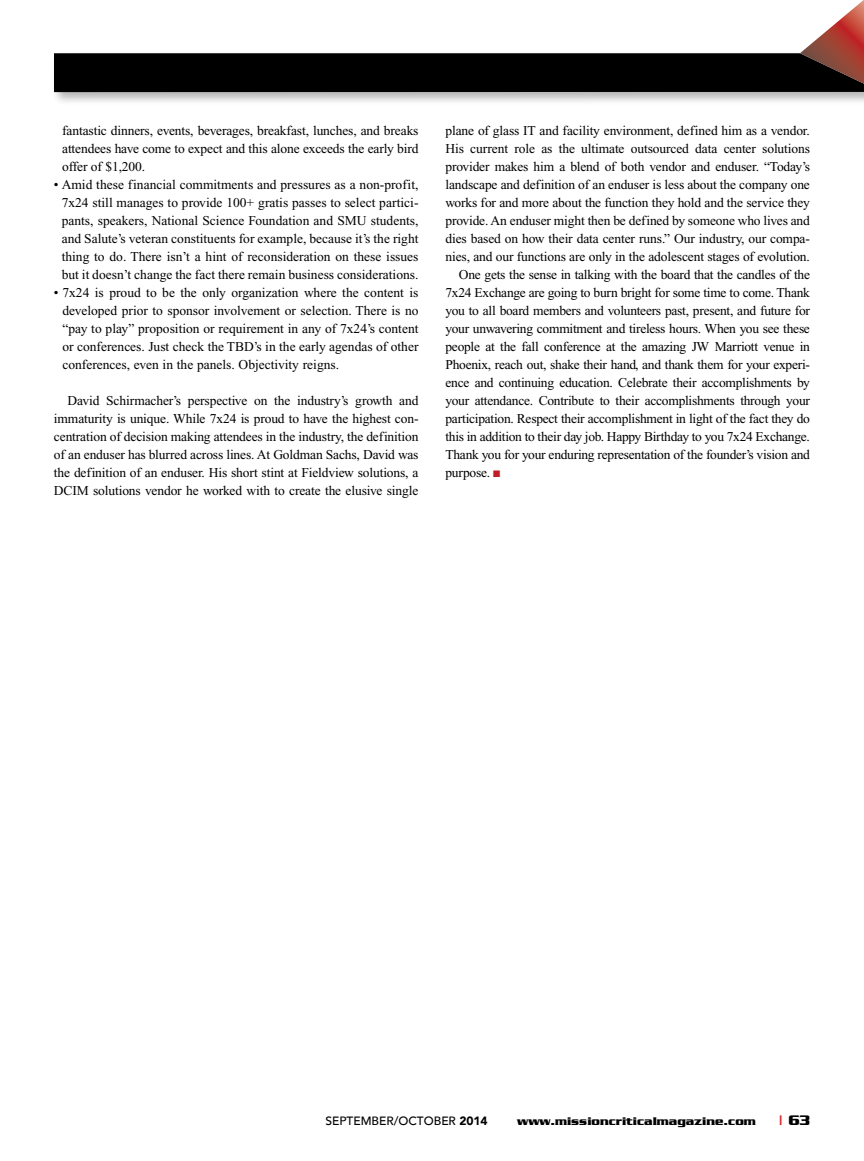
<style>
.page{position:relative;width:864px;height:1161px;background:#fff}
.page>*{position:absolute;margin:0;border:0;box-sizing:border-box;transform-origin:0 0}
.t1{font:700 15px "Serpentine";color:#000}
.t2{font:13.5px/18px "Times New Roman";letter-spacing:-.01em;color:#000;text-align:justify}
.t3{font:700 12px "Serpentine";color:#000}
.t4{font:500 12px "Avenir";color:#000}
.s1{color:#bf1e24}
.s2{font-weight:900}
.s3{color:#d9232b}
</style>
<div class="page">
<div style="left:51px;top:50px;width:813px;height:55px;background:#000;opacity:.3"></div>
<svg style="left:54px;top:0;width:810px;height:92px"></svg>
<p class="t2" style="left:62px;top:122px;width:358px">fantastic dinners, events, beverages, breakfast, lunches, and breaks attendees have come to expect and this alone exceeds the early bird offer of $1,200.</p>
<p class="t2" style="left:54px;top:176px;width:366px;text-align:center">• Amid these financial commitments and pressures as a non-profit, 7x24 still manages to provide 100+ gratis passes to select partici&shy;pants, speakers, National Science Foundation and SMU students, and Salute’s veteran constituents for example, because it’s the right thing to do. There isn’t a hint of reconsideration on these issues but it doesn’t change the fact there remain business considerations.</p>
<p class="t2" style="left:62px;top:283px;width:358px;text-indent:-8px">• 7x24 is proud to be the only organization where the content is developed prior to sponsor involvement or selection. There is no “pay to play” proposition or requirement in any of 7x24’s content or conferences. Just check the TBD’s in the early agendas of other conferences, even in the panels. Objectivity reigns.</p>
<p class="t2" style="left:54px;top:391px;width:366px;text-indent:14px">David Schirmacher’s perspective on the industry’s growth and immaturity is unique. While 7x24 is proud to have the highest con&shy;centration of decision making attendees in the industry, the definition of an enduser has blurred across lines. At Goldman Sachs, David was the definition of an enduser. His short stint at Fieldview solutions, a DCIM solutions vendor he worked with to create the elusive single</p>
<p class="t2" style="left:445px;top:121px;width:366px">plane of glass IT and facility environment, defined him as a vendor.</p>
<p class="t2" style="left:445px;top:139px;width:366px">His current role as the ultimate outsourced data center solutions</p>
<p class="t2" style="left:445px;top:157px;width:366px">provider makes him a blend of both vendor and enduser. “Today’s</p>
<p class="t2" style="left:445px;top:175px;width:366px">landscape and definition of an enduser is less about the company one</p>
<p class="t2" style="left:445px;top:193px;width:366px">works for and more about the function they hold and the service they</p>
<p class="t2" style="left:445px;top:211px;width:366px">provide. An enduser might then be defined by someone who lives and</p>
<p class="t2" style="left:445px;top:229px;width:366px">dies based on how their data center runs.” Our industry, our compa-</p>
<p class="t2" style="left:445px;top:247px;width:366px">nies, and our functions are only in the adolescent stages of evolution.</p>
<p class="t2" style="left:459px;top:265px;width:353px">One gets the sense in talking with the board that the candles of the</p>
<p class="t2" style="left:445px;top:283px;width:366px">7x24 Exchange are going to burn bright for some time to come. Thank</p>
<p class="t2" style="left:445px;top:301px;width:366px">you to all board members and volunteers past, present, and future for</p>
<p class="t2" style="left:445px;top:319px;width:366px">your unwavering commitment and tireless hours. When you see these</p>
<p class="t2" style="left:445px;top:337px;width:366px">people at the fall conference at the amazing JW Marriott venue in</p>
<p class="t2" style="left:445px;top:355px;width:366px">Phoenix, reach out, shake their hand, and thank them for your experi-</p>
<p class="t2" style="left:445px;top:373px;width:366px">ence and continuing education. Celebrate their accomplishments by</p>
<p class="t2" style="left:445px;top:391px;width:366px">your attendance. Contribute to their accomplishments through your</p>
<p class="t2" style="left:445px;top:409px;width:366px">participation. Respect their accomplishment in light of the fact they do</p>
<p class="t2" style="left:445px;top:427px;width:366px">this in addition to their day job. Happy Birthday to you 7x24 Exchange.</p>
<p class="t2" style="left:445px;top:445px;width:366px">Thank you for your enduring representation of the founder’s vision and</p>
<p class="t2" style="left:445px;top:463px;width:56px">purpose. <span class="s1">■</span></p>
<p class="t4" style="left:325px;top:1110px;width:164px">SEPTEMBER/OCTOBER <span class="s2">2014</span></p>
<p class="t3" style="left:517px;top:1114px;width:240px">www.missioncriticalmagazine.com</p>
<p class="t1" style="left:779px;top:1112px;width:32px"><span class="s3">|</span> 63</p>
</div>
